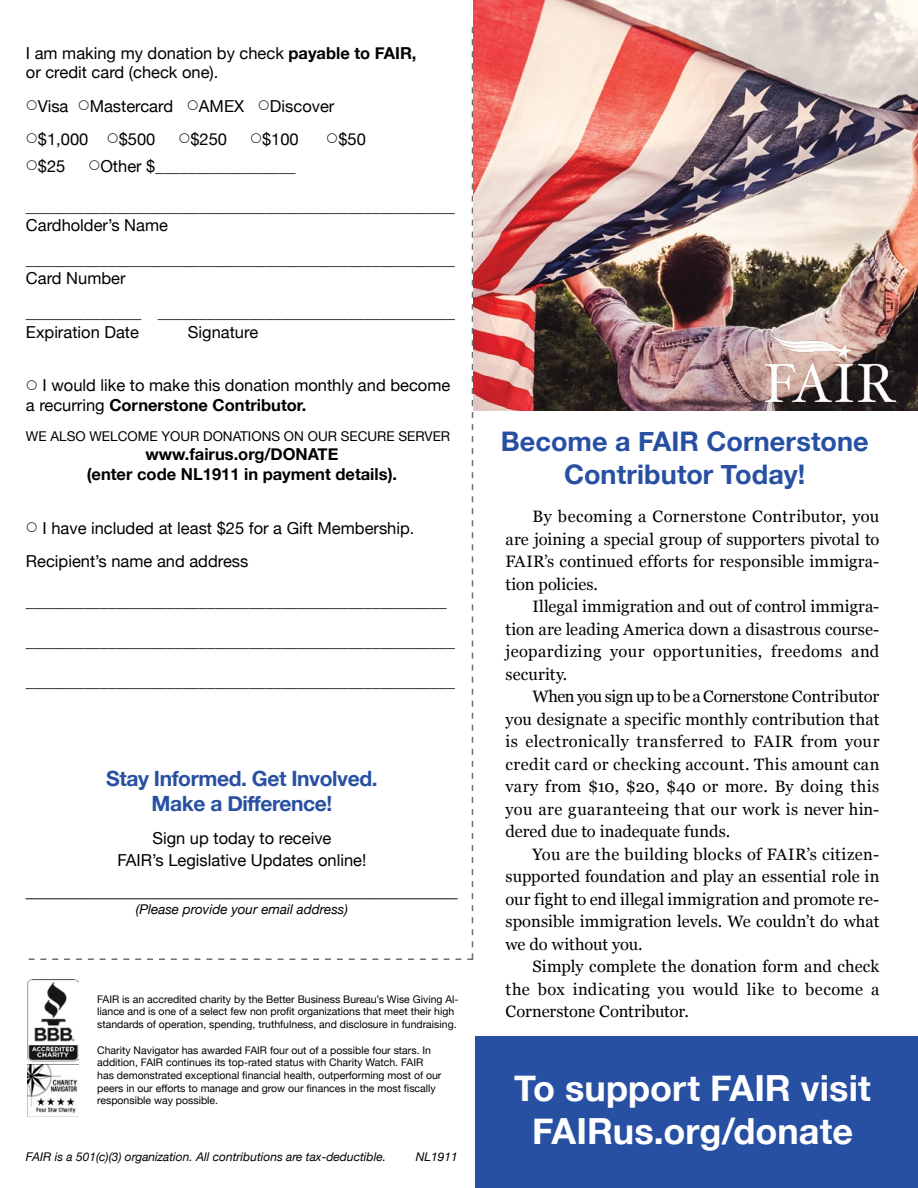
<style>
.page{position:relative;width:918px;height:1188px;background:#fff}
.page>*{position:absolute;margin:0;border:0;box-sizing:border-box;transform-origin:0 0}
.t1{font:700 36px/43.2px "Helvetica Neue";color:#fff;text-align:center}
.t2{font:700 27px/32.4px "Helvetica Neue";letter-spacing:.005em;color:#2750a2;text-align:center}
.t3{font:700 21px/25.2px "Helvetica Neue";letter-spacing:-.02em;color:#2750a2;text-align:center}
.t4{font:18px "Adobe Garamond Pro";color:#000}
.t5{font:16.5px/22.5px "Georgia";letter-spacing:.01em;color:#000;text-align:justify}
.t6{font:16.5px/19.8px "Helvetica Neue";color:#000}
.t7{font:700 16.5px/19.8px "Helvetica Neue";color:#000;text-align:center}
.t8{font:13.5px "Helvetica Neue";color:#000}
.t9{font:italic 13.5px "Helvetica Neue";color:#000}
.t10{font:italic 12px "Helvetica Neue";color:#000}
.t11{font:10.5px/12.6px "Helvetica Neue";color:#000}
.s1{font-weight:700}
</style>
<div class="page">
<img style="left:27px;top:980px;width:51px;height:82px">
<img style="left:27px;top:1065px;width:50px;height:51px">
<img style="left:473px;top:0;width:445px;height:410px">
<img style="left:766px;top:333px;width:129px;height:68px">
<div style="left:476px;top:1037px;width:442px;height:151px;background:#2750a2"></div>
<p class="t6" style="left:26px;top:44px;width:392px">I am making my donation by check <span class="s1">payable to FAIR, </span>or credit card (check one).</p>
<p class="t6" style="left:38px;top:97px;width:32px">Visa</p>
<p class="t6" style="left:90px;top:97px;width:85px">Mastercard</p>
<p class="t6" style="left:199px;top:97px;width:47px">AMEX</p>
<p class="t6" style="left:270px;top:97px;width:66px">Discover</p>
<p class="t6" style="left:38px;top:130px;width:52px">$1,000</p>
<p class="t6" style="left:119px;top:130px;width:38px">$500</p>
<p class="t6" style="left:190px;top:130px;width:38px">$250</p>
<p class="t6" style="left:262px;top:130px;width:38px">$100</p>
<p class="t6" style="left:338px;top:130px;width:29px">$50</p>
<p class="t6" style="left:38px;top:157px;width:29px">$25</p>
<p class="t6" style="left:100px;top:157px;width:197px">Other $_________________</p>
<p class="t6" style="left:26px;top:197px;width:431px">____________________________________________________<br>Cardholder’s Name</p>
<p class="t6" style="left:26px;top:250px;width:431px">____________________________________________________<br>Card Number</p>
<p class="t6" style="left:26px;top:303px;width:430px">______________ ____________________________________<br>Expiration Date</p>
<p class="t6" style="left:188px;top:323px;width:72px">Signature</p>
<p class="t6" style="left:26px;top:376px;width:426px;text-indent:17px">I would like to make this donation monthly and become a recurring <span class="s1">Cornerstone Contributor.</span></p>
<p class="t8" style="left:26px;top:426px;width:426px">WE ALSO WELCOME YOUR DONATIONS ON OUR SECURE SERVER</p>
<p class="t7" style="left:87px;top:445px;width:312px">www.fairus.org/DONATE<br>(enter code NL1911 in payment details).</p>
<p class="t6" style="left:26px;top:512px;width:390px;line-height:33.3px;text-indent:17px">I have included at least $25 for a Gift Membership.<br>Recipient’s name and address</p>
<p class="t6" style="left:26px;top:592px;width:422px">___________________________________________________</p>
<p class="t6" style="left:26px;top:632px;width:431px">____________________________________________________</p>
<p class="t6" style="left:26px;top:672px;width:431px">____________________________________________________</p>
<p class="t3" style="left:106px;top:766px;width:273px">Stay Informed. Get Involved.<br>Make a Difference!</p>
<p class="t6" style="left:117px;top:829px;width:251px;line-height:21.6px;text-align:center">Sign up today to receive<br>FAIR’s Legislative Updates online!</p>
<p class="t4" style="left:26px;top:881px;width:433px">________________________________________________</p>
<p class="t9" style="left:136px;top:899px;width:213px">(Please provide your email address)</p>
<p class="t11" style="left:97px;top:993px;width:363px">FAIR is an accredited charity by the Better Business Bureau’s Wise Giving Al&shy;liance and is one of a select few non profit organizations that meet their high standards of operation, spending, truthfulness, and disclosure in fundraising.</p>
<p class="t11" style="left:97px;top:1044px;width:346px">Charity Navigator has awarded FAIR four out of a possible four stars. In addition, FAIR continues its top-rated status with Charity Watch. FAIR has demonstrated exceptional financial health, outperforming most of our peers in our efforts to manage and grow our finances in the most fiscally responsible way possible.</p>
<p class="t10" style="left:26px;top:1148px;width:362px">FAIR is a 501(c)(3) organization. All contributions are tax-deductible.</p>
<p class="t10" style="left:416px;top:1148px;width:44px">NL1911</p>
<h2 class="t2" style="left:501px;top:426px;width:369px">Become a FAIR Cornerstone<br>Contributor Today!</h2>
<p class="t5" style="left:506px;top:505px;width:375px;text-indent:27px">By becoming a Cornerstone Contributor, you are joining a special group of supporters pivotal to FAIR’s continued efforts for responsible immigra&shy;tion policies.</p>
<p class="t5" style="left:506px;top:595px;width:375px;text-indent:27px">Illegal immigration and out of control immigra&shy;tion are leading America down a disastrous course&shy;jeopardizing your opportunities, freedoms and security.</p>
<p class="t5" style="left:506px;top:685px;width:375px;text-indent:27px">When you sign up to be a Cornerstone Contributor you designate a specific monthly contribution that is electronically transferred to FAIR from your credit card or checking account. This amount can vary from $10, $20, $40 or more. By doing this you are guaranteeing that our work is never hin&shy;dered due to inadequate funds.</p>
<p class="t5" style="left:506px;top:842px;width:375px;text-indent:27px">You are the building blocks of FAIR’s citizen&shy;supported foundation and play an essential role in our fight to end illegal immigration and promote re&shy;sponsible immigration levels. We couldn’t do what we do without you.</p>
<p class="t5" style="left:506px;top:955px;width:375px;text-indent:27px">Simply complete the donation form and check the box indicating you would like to become a Cornerstone Contributor.</p>
<h1 class="t1" style="left:514px;top:1068px;width:358px">To support FAIR visit<br>FAIRus.org/donate</h1>
</div>
